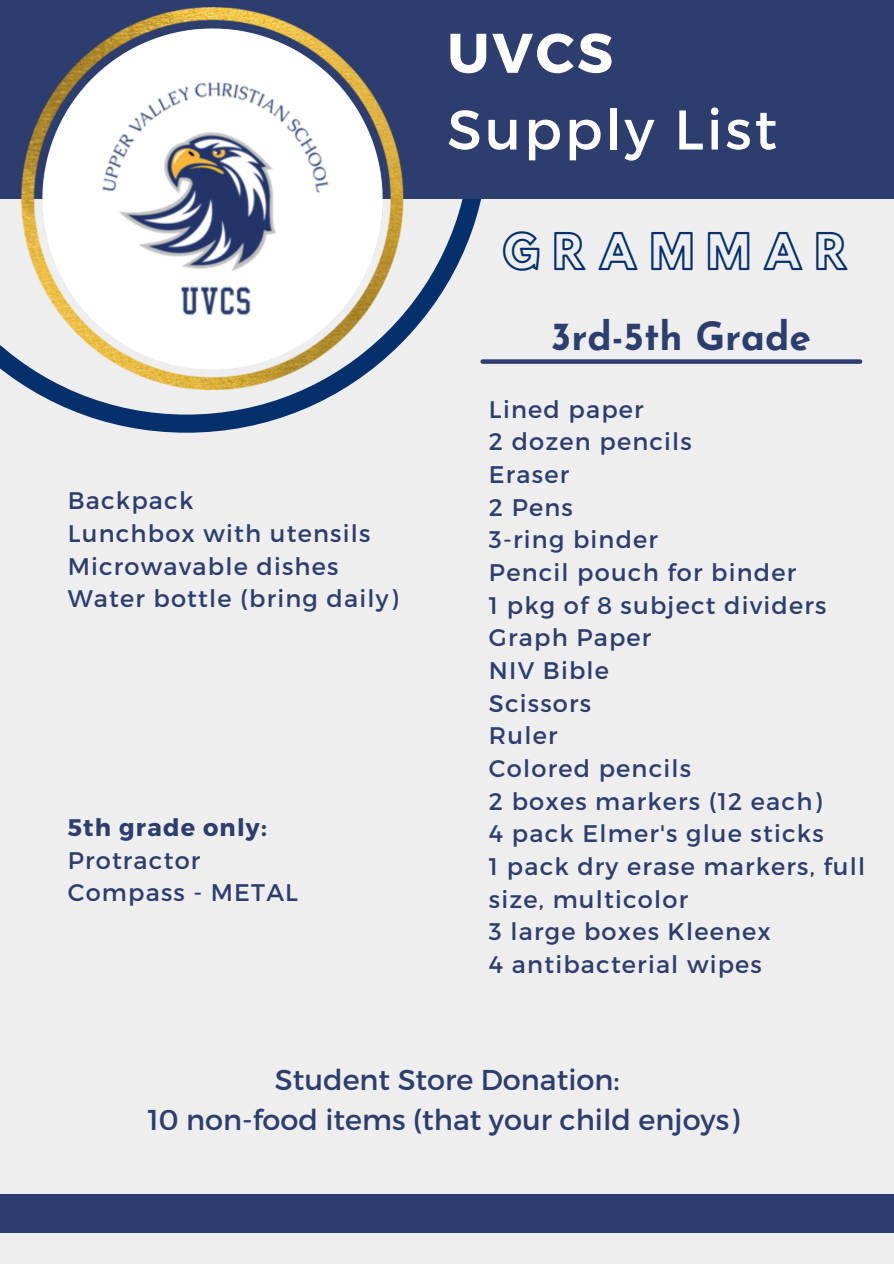
<style>
.page{position:relative;width:894px;height:1264px;background:#fff}
.page>*{position:absolute;margin:0;border:0;box-sizing:border-box;transform-origin:0 0}
.t1{font:55.8px "Montserrat";letter-spacing:.05em;color:#fff}
.t2{font:700 55.8px "Montserrat";color:#fff}
.t3{font:43.5px "Hussar Ekologiczne 1";letter-spacing:.275em;color:#05306c}
.t4{font:700 39px "Josefin Sans";color:#2d3d6e}
.t5{font:28.65px "Montserrat";color:#2d3d6e}
.t6{font:24px/32.7px "Montserrat";letter-spacing:.05em;color:#2d3d6e}
.t7{font:700 24px "Montserrat";letter-spacing:.05em;color:#2d3d6e}
</style>
<div class="page">
<div style="left:0;top:0;width:893px;height:1263px;background:#eee"></div>
<div style="left:0;top:1194px;width:893px;height:38px;background:#2d3d6e"></div>
<svg style="left:0;top:198px;width:489px;height:234px"></svg>
<div style="left:0;top:0;width:893px;height:198px;background:#2d3d6e"></div>
<div style="left:482px;top:359px;width:377px;height:5px;background:#2d3d6e"></div>
<img style="left:22px;top:7px;width:381px;height:382px">
<p class="t2" style="left:447px;top:17px;width:167px">UVCS</p>
<p class="t1" style="left:447px;top:93px;width:331px">Supply List</p>
<p class="t3" style="left:502px;top:234px;width:347px">GRAMMAR</p>
<p class="t6" style="left:68px;top:483px;width:127px">Backpack</p>
<p class="t6" style="left:68px;top:516px;width:304px">Lunchbox with utensils</p>
<p class="t6" style="left:68px;top:548px;width:272px">Microwavable dishes</p>
<p class="t6" style="left:68px;top:581px;width:331px">Water bottle (bring daily)</p>
<p class="t7" style="left:68px;top:812px;width:200px">5th grade only:</p>
<p class="t6" style="left:68px;top:842px;width:134px">Protractor</p>
<p class="t6" style="left:68px;top:875px;width:232px">Compass - METAL</p>
<p class="t4" style="left:550px;top:320px;width:261px">3rd-5th Grade</p>
<p class="t6" style="left:489px;top:391px;width:156px">Lined paper</p>
<p class="t6" style="left:489px;top:424px;width:204px">2 dozen pencils</p>
<p class="t6" style="left:489px;top:457px;width:82px">Eraser</p>
<p class="t6" style="left:489px;top:489px;width:85px">2 Pens</p>
<p class="t6" style="left:489px;top:522px;width:170px">3-ring binder</p>
<p class="t6" style="left:489px;top:555px;width:309px">Pencil pouch for binder</p>
<p class="t6" style="left:489px;top:587px;width:339px">1 pkg of 8 subject dividers</p>
<p class="t6" style="left:489px;top:620px;width:164px">Graph Paper</p>
<p class="t6" style="left:489px;top:653px;width:121px">NIV Bible</p>
<p class="t6" style="left:489px;top:685px;width:104px">Scissors</p>
<p class="t6" style="left:489px;top:718px;width:70px">Ruler</p>
<p class="t6" style="left:489px;top:751px;width:203px">Colored pencils</p>
<p class="t6" style="left:489px;top:783px;width:334px">2 boxes markers (12 each)</p>
<p class="t6" style="left:489px;top:816px;width:336px">4 pack Elmer's glue sticks</p>
<p class="t6" style="left:489px;top:849px;width:377px">1 pack dry erase markers, full size, multicolor</p>
<p class="t6" style="left:489px;top:914px;width:283px">3 large boxes Kleenex</p>
<p class="t6" style="left:489px;top:947px;width:274px">4 antibacterial wipes</p>
<p class="t5" style="left:275px;top:1061px;width:346px">Student Store Donation:</p>
<p class="t5" style="left:148px;top:1100px;width:592px">10 non-food items (that your child enjoys)</p>
</div>
